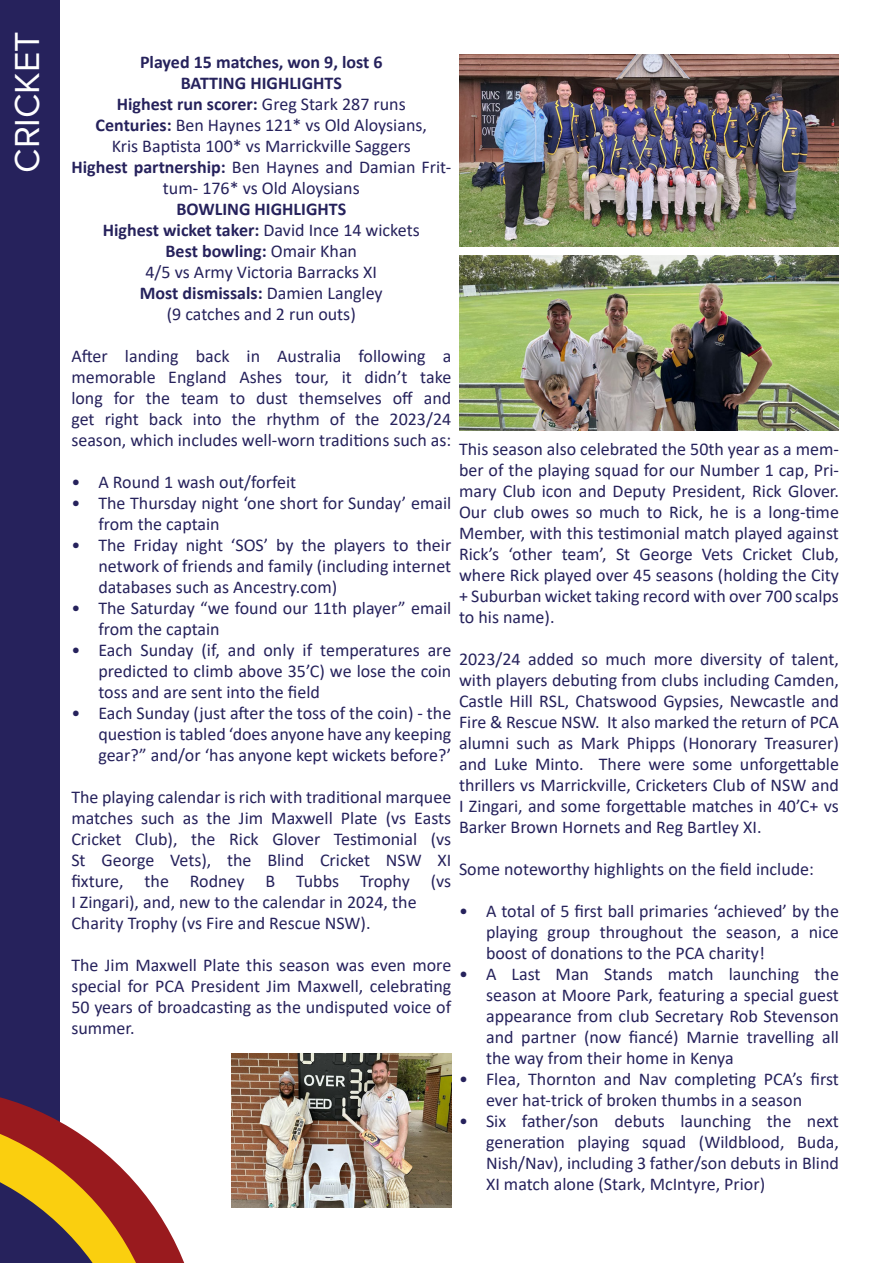
<style>
.page{position:relative;width:893px;height:1263px;background:#fff}
.page>*{position:absolute;margin:0;border:0;box-sizing:border-box;transform-origin:0 0}
.t1{font:36px "Proxima Nova";color:#fff}
.t2{font:18px/21px "Calibri";color:#26225c;text-align:justify}
.t3{font:700 18px "Calibri";color:#26225c}
.s1{font-weight:400}
.s2{font-weight:700}
</style>
<div class="page">
<div style="left:0;top:0;width:60px;height:1263px;background:#26225c"></div>
<svg style="left:0;top:1097px;width:185px;height:166px"></svg>
<img style="left:459px;top:54px;width:380px;height:192px">
<img style="left:459px;top:255px;width:380px;height:175px">
<img style="left:231px;top:1054px;width:220px;height:154px">
<p class="t1" style="left:0;top:173px;width:143px;rotate:-90deg">CRICKET</p>
<p class="t3" style="left:140px;top:49px;width:244px">Played 15 matches, won 9, lost 6</p>
<p class="t3" style="left:181px;top:70px;width:163px">BATTING HIGHLIGHTS</p>
<p class="t3" style="left:117px;top:91px;width:290px">Highest run scorer: <span class="s1">Greg Stark 287 runs</span></p>
<p class="t2" style="left:96px;top:114px;width:333px"><span class="s2">Centuries:</span> Ben Haynes 121* vs Old Aloysians,</p>
<p class="t2" style="left:112px;top:135px;width:301px">Kris Baptista 100* vs Marrickville Saggers</p>
<p class="t2" style="left:71px;top:156px;width:381px;text-align:center"><span class="s2">Highest partnership:</span> Ben Haynes and Damian Frit&shy;tum- 176* vs Old Aloysians</p>
<p class="t3" style="left:176px;top:196px;width:171px">BOWLING HIGHLIGHTS</p>
<p class="t3" style="left:103px;top:217px;width:318px">Highest wicket taker: <span class="s1">David Ince 14 wickets</span></p>
<p class="t3" style="left:166px;top:238px;width:193px">Best bowling: <span class="s1">Omair Khan</span></p>
<p class="t2" style="left:145px;top:261px;width:233px">4/5 vs Army Victoria Barracks XI</p>
<p class="t3" style="left:140px;top:280px;width:244px">Most dismissals: <span class="s1">Damien Langley</span></p>
<p class="t2" style="left:167px;top:303px;width:191px">(9 catches and 2 run outs)</p>
<p class="t2" style="left:71px;top:345px;width:381px">After landing back in Australia following a</p>
<p class="t2" style="left:71px;top:366px;width:381px">memorable England Ashes tour, it didn’t take long for the team to dust themselves off and get right back into the rhythm of the 2023/24</p>
<p class="t2" style="left:71px;top:429px;width:381px">season, which includes well-worn traditions such as:</p>
<p class="t2" style="left:71px;top:471px;width:226px">• A Round 1 wash out/forfeit</p>
<p class="t2" style="left:98px;top:492px;width:354px;text-indent:-27px">• The Thursday night ‘one short for Sunday’ email from the captain</p>
<p class="t2" style="left:98px;top:534px;width:354px;text-indent:-27px">• The Friday night ‘SOS’ by the players to their network of friends and family (including internet databases such as Ancestry.com)</p>
<p class="t2" style="left:98px;top:597px;width:354px;text-indent:-27px">• The Saturday “we found our 11th player” email from the captain</p>
<p class="t2" style="left:98px;top:639px;width:354px;text-indent:-27px">• Each Sunday (if, and only if temperatures are predicted to climb above 35’C) we lose the coin toss and are sent into the field</p>
<p class="t2" style="left:98px;top:702px;width:354px;text-indent:-27px">• Each Sunday (just after the toss of the coin) - the question is tabled ‘does anyone have any keeping gear?” and/or ‘has anyone kept wickets before?’</p>
<p class="t2" style="left:71px;top:786px;width:381px">The playing calendar is rich with traditional marquee matches such as the Jim Maxwell Plate (vs Easts</p>
<p class="t2" style="left:71px;top:828px;width:381px">Cricket Club), the Rick Glover Testimonial (vs</p>
<p class="t2" style="left:71px;top:849px;width:381px">St George Vets), the Blind Cricket NSW XI</p>
<p class="t2" style="left:71px;top:870px;width:381px">fixture, the Rodney B Tubbs Trophy (vs</p>
<p class="t2" style="left:71px;top:891px;width:347px">I Zingari), and, new to the calendar in 2024, the</p>
<p class="t2" style="left:71px;top:912px;width:301px">Charity Trophy (vs Fire and Rescue NSW).</p>
<p class="t2" style="left:71px;top:954px;width:381px">The Jim Maxwell Plate this season was even more special for PCA President Jim Maxwell, celebrating 50 years of broadcasting as the undisputed voice of summer.</p>
<p class="t2" style="left:459px;top:438px;width:381px">This season also celebrated the 50th year as a mem&shy;ber of the playing squad for our Number 1 cap, Pri&shy;mary Club icon and Deputy President, Rick Glover.<br>Our club owes so much to Rick, he is a long-time Member, with this testimonial match played against Rick’s ‘other team’, St George Vets Cricket Club, where Rick played over 45 seasons (holding the City + Suburban wicket taking record with over 700 scalps to his name).</p>
<p class="t2" style="left:459px;top:648px;width:381px">2023/24 added so much more diversity of talent, with players debuting from clubs including Camden, Castle Hill RSL, Chatswood Gypsies, Newcastle and Fire &amp; Rescue NSW. It also marked the return of PCA alumni such as Mark Phipps (Honorary Treasurer) and Luke Minto. There were some unforgettable thrillers vs Marrickville, Cricketers Club of NSW and I Zingari, and some forgettable matches in 40’C+ vs Barker Brown Hornets and Reg Bartley XI.</p>
<p class="t2" style="left:459px;top:858px;width:356px">Some noteworthy highlights on the field include:</p>
<p class="t2" style="left:486px;top:900px;width:354px;text-indent:-27px">• A total of 5 first ball primaries ‘achieved’ by the playing group throughout the season, a nice boost of donations to the PCA charity!</p>
<p class="t2" style="left:486px;top:963px;width:354px;text-indent:-27px">• A Last Man Stands match launching the season at Moore Park, featuring a special guest appearance from club Secretary Rob Stevenson and partner (now fiancé) Marnie travelling all the way from their home in Kenya</p>
<p class="t2" style="left:459px;top:1068px;width:381px;text-align:center">• Flea, Thornton and Nav completing PCA’s first ever hat-trick of broken thumbs in a season</p>
<p class="t2" style="left:486px;top:1110px;width:354px;text-indent:-27px">• Six father/son debuts launching the next generation playing squad (Wildblood, Buda, Nish/Nav), including 3 father/son debuts in Blind XI match alone (Stark, McIntyre, Prior)</p>
</div>
